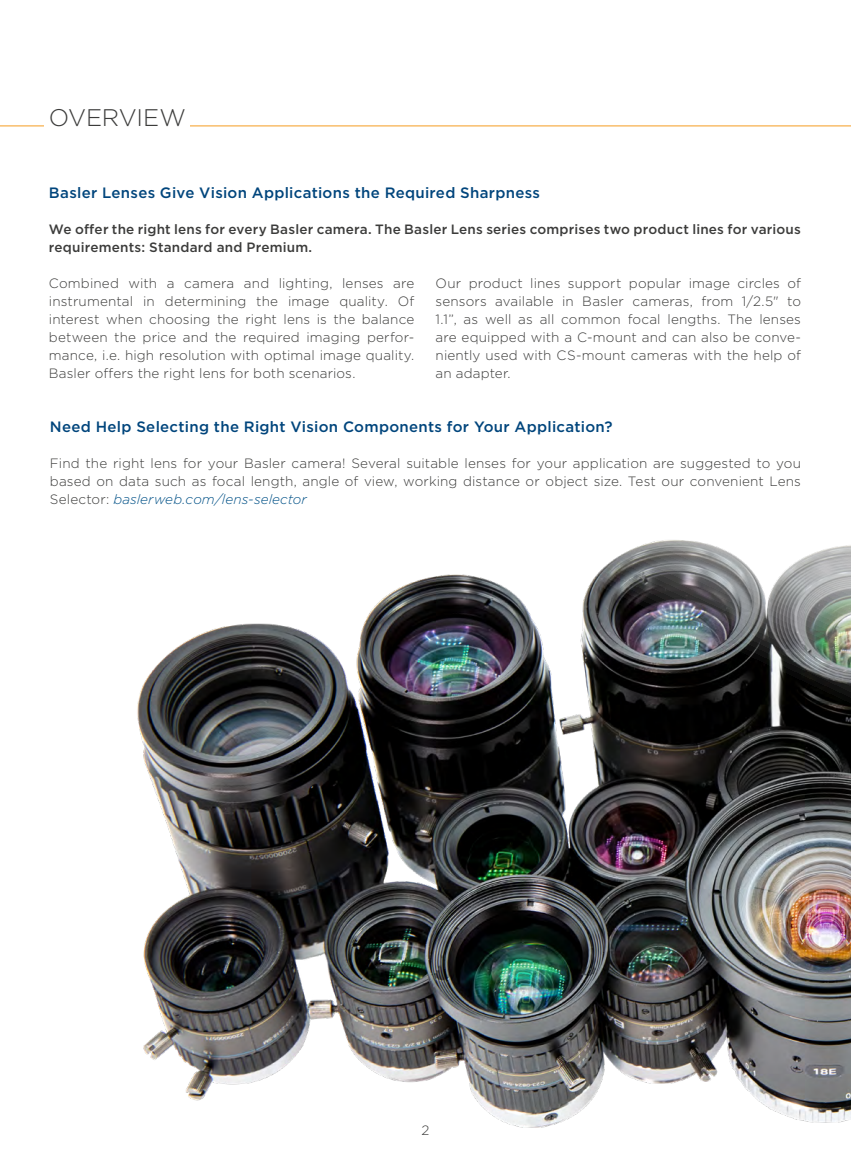
<style>
.page{position:relative;width:851px;height:1149px;background:#fff}
.page>*{position:absolute;margin:0;border:0;box-sizing:border-box;transform-origin:0 0}
.t1{font:300 24px "Gotham";letter-spacing:-.005em;color:#3c3c3b}
.t2{font:500 15px "Gotham";letter-spacing:.02em;color:#00457c}
.t3{font:300 13.5px/18px "Gotham";letter-spacing:.01em;color:#3c3c3b;text-align:justify}
.t4{font:500 13.5px/18px "Gotham";letter-spacing:.015em;color:#3c3c3b}
.s1{font-style:italic;color:#005187}
</style>
<div class="page">
<img style="left:137px;top:540px;width:713px;height:588px">
<hr style="left:0;top:125px;width:850px;height:1px;background:#f59d21">
<div style="left:44px;top:95px;width:146px;height:36px;background:#fff"></div>
<h1 class="t1" style="left:49px;top:102px;width:139px">OVERVIEW</h1>
<p class="t2" style="left:49px;top:183px;width:492px">Basler Lenses Give Vision Applications the Required Sharpness</p>
<p class="t4" style="left:49px;top:220px;width:753px">We offer the right lens for every Basler camera. The Basler Lens series comprises two product lines for various requirements: Standard and Premium.</p>
<p class="t3" style="left:49px;top:274px;width:367px">Combined with a camera and lighting, lenses are instrumental in determining the image quality. Of interest when choosing the right lens is the balance between the price and the required imaging perfor&shy;mance, i.e. high resolution with optimal image quality.<br>Basler offers the right lens for both scenarios.</p>
<p class="t3" style="left:435px;top:274px;width:367px">Our product lines support popular image circles of sensors available in Basler cameras, from 1/2.5" to 1.1”, as well as all common focal lengths. The lenses are equipped with a C-mount and can also be conve&shy;niently used with CS-mount cameras with the help of an adapter.</p>
<p class="t2" style="left:50px;top:417px;width:564px">Need Help Selecting the Right Vision Components for Your Application?</p>
<p class="t3" style="left:50px;top:454px;width:752px">Find the right lens for your Basler camera! Several suitable lenses for your application are suggested to you based on data such as focal length, angle of view, working distance or object size. Test our convenient Lens Selector: <span class="s1">baslerweb.com/lens-selector</span></p>
<p class="t3" style="left:421px;top:1120px;width:9px">2</p>
</div>
